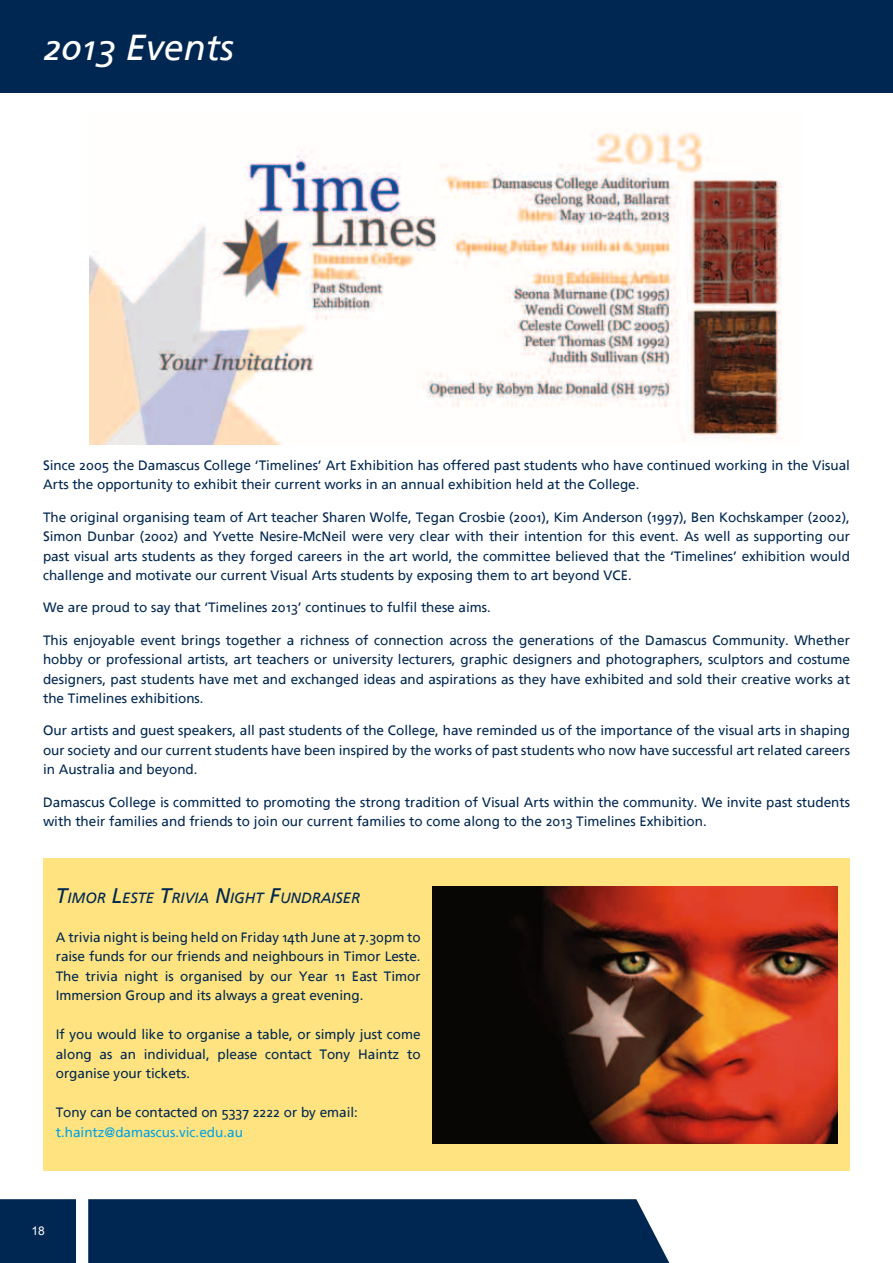
<style>
.page{position:relative;width:893px;height:1263px;background:#fff}
.page>*{position:absolute;margin:0;border:0;box-sizing:border-box;transform-origin:0 0}
.t1{font:italic 36px "Frutiger Linotype";color:#fff}
.t2{font:italic 14.7px "Frutiger Linotype";color:#002751}
.t3{font:13.5px/19.5px "Frutiger Linotype";color:#002751;text-align:justify}
.t4{font:13.5px "Frutiger Linotype";color:#00a3e6}
.t5{font:12px "Arial";color:#fff}
.s1{font-size:21px}
</style>
<div class="page">
<div style="left:43px;top:858px;width:807px;height:312px;background:#fee380"></div>
<div style="left:0;top:1199px;width:669px;height:64px;background:#002751"></div>
<div style="left:0;top:0;width:893px;height:93px;background:#002751"></div>
<img style="left:90px;top:130px;width:692px;height:315px">
<img style="left:432px;top:887px;width:405px;height:257px">
<h1 class="t1" style="left:43px;top:27px;width:193px">2013 Events</h1>
<p class="t3" style="left:43px;top:455px;width:808px">Since 2005 the Damascus College ‘Timelines’ Art Exhibition has offered past students who have continued working in the Visual<br>Arts the opportunity to exhibit their current works in an annual exhibition held at the College.</p>
<p class="t3" style="left:43px;top:507px;width:808px">The original organising team of Art teacher Sharen Wolfe, Tegan Crosbie (2001), Kim Anderson (1997), Ben Kochskamper (2002), Simon Dunbar (2002) and Yvette Nesire-McNeil were very clear with their intention for this event. As well as supporting our past visual arts students as they forged careers in the art world, the committee believed that the ‘Timelines’ exhibition would challenge and motivate our current Visual Arts students by exposing them to art beyond VCE .</p>
<p class="t3" style="left:43px;top:598px;width:449px">We are proud to say that ‘Timelines 2013’ continues to fulfil these aims.</p>
<p class="t3" style="left:43px;top:630px;width:808px">This enjoyable event brings together a richness of connection across the generations of the Damascus Community. Whether hobby or professional artists, art teachers or university lecturers, graphic designers and photographers, sculptors and costume designers, past students have met and exchanged ideas and aspirations as they have exhibited and sold their creative works at the Timelines exhibitions.</p>
<p class="t3" style="left:43px;top:721px;width:808px">Our artists and guest speakers, all past students of the College, have reminded us of the importance of the visual arts in shaping our society and our current students have been inspired by the works of past students who now have successful art related careers in Australia and beyond.</p>
<p class="t3" style="left:43px;top:792px;width:808px">Damascus College is committed to promoting the strong tradition of Visual Arts within the community. We invite past students with their families and friends to join our current families to come along to the 2013 Timelines Exhibition.</p>
<p class="t2" style="left:56px;top:889px;width:305px"><span class="s1">T</span>IMOR <span class="s1">L</span>ESTE <span class="s1">T</span>RIVIA <span class="s1">N</span>IGHT <span class="s1">F</span>UNDRAISER</p>
<p class="t3" style="left:56px;top:927px;width:366px">A trivia night is being held on Friday 14th June at 7.30pm to raise funds for our friends and neighbours in Timor Leste.<br>The trivia night is organised by our Year 11 East Timor Immersion Group and its always a great evening.</p>
<p class="t3" style="left:56px;top:1025px;width:366px">If you would like to organise a table, or simply just come along as an individual, please contact Tony Haintz to organise your tickets.</p>
<p class="t3" style="left:56px;top:1103px;width:304px">Tony can be contacted on 5337 2222 or by email:</p>
<p class="t4" style="left:56px;top:1124px;width:189px">t.haintz@damascus.vic.edu.au</p>
<p class="t5" style="left:31px;top:1223px;width:15px">18</p>
</div>
